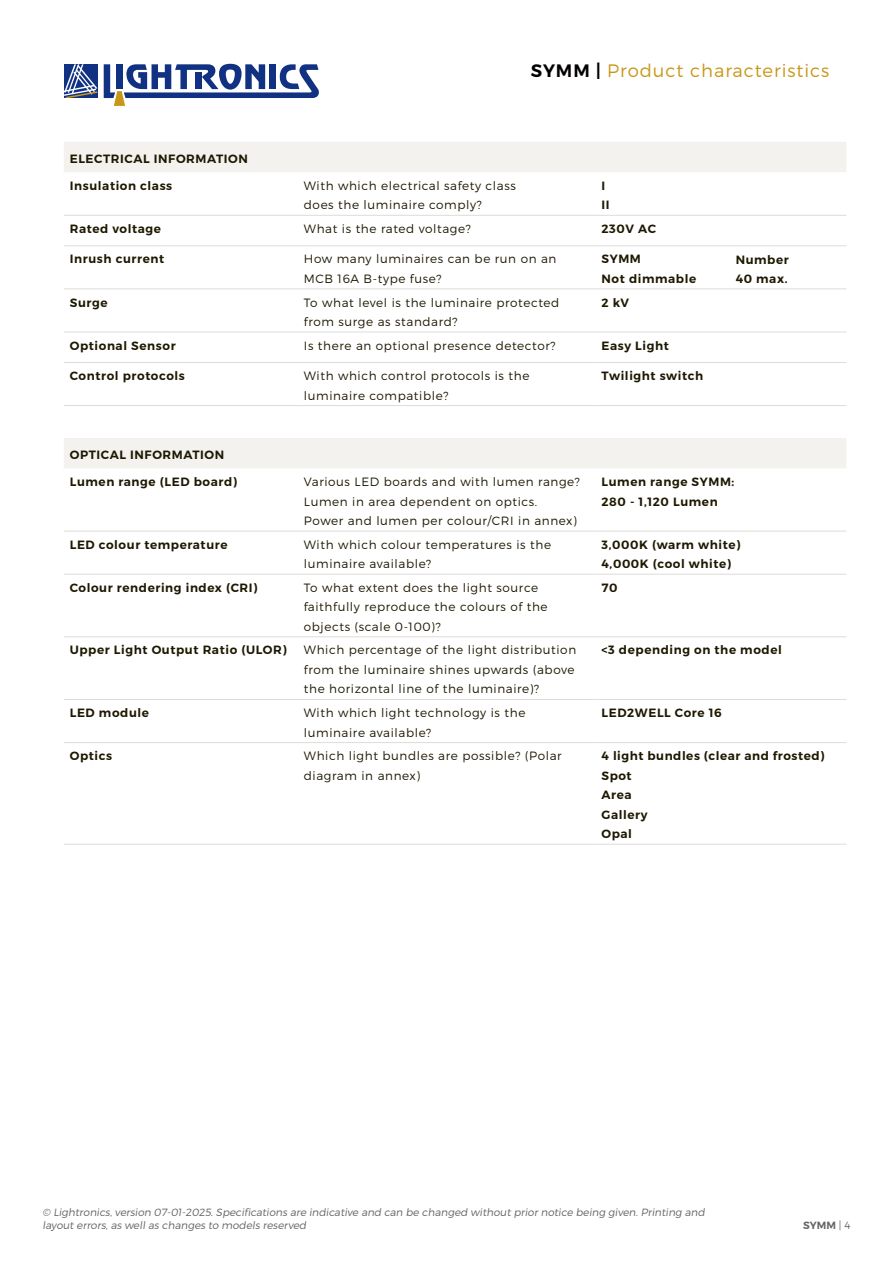
<style>
.page{position:relative;width:893px;height:1263px;background:#fff}
.page>*{position:absolute;margin:0;border:0;box-sizing:border-box;transform-origin:0 0}
.t1{font:18px "Trueno Lt";letter-spacing:.05em;color:#c89718}
.t2{font:12px/19.5px "Trueno Lt";letter-spacing:.05em;color:#1d1800}
.t3{font:12px/19.5px "Trueno S Bd";letter-spacing:.05em;color:#1d1800}
.t4{font:10.5px/12.6px "Trueno Lt It";color:#636363}
.t5{font:10.5px "Trueno S Bd";color:#636363}
.s1{font-family:"Trueno S Bd";color:#040000}
.s2{font-family:"Trueno Lt"}
</style>
<div class="page">
<svg style="left:64px;top:64px;width:33px;height:34px"></svg>
<svg style="left:104px;top:64px;width:215px;height:42px"></svg>
<div style="left:64px;top:142px;width:782px;height:30px;background:#f3f2ef"></div>
<hr style="left:64px;top:215px;width:234px;height:1px;background:#dddcdb">
<hr style="left:298px;top:215px;width:298px;height:1px;background:#dddcdb">
<hr style="left:596px;top:215px;width:250px;height:1px;background:#dddcdb">
<hr style="left:64px;top:245px;width:234px;height:1px;background:#dddcdb">
<hr style="left:298px;top:245px;width:298px;height:1px;background:#dddcdb">
<hr style="left:596px;top:245px;width:250px;height:1px;background:#dddcdb">
<hr style="left:64px;top:288px;width:234px;height:1px;background:#dddcdb">
<hr style="left:298px;top:288px;width:298px;height:1px;background:#dddcdb">
<hr style="left:596px;top:288px;width:250px;height:1px;background:#dddcdb">
<hr style="left:64px;top:332px;width:234px;height:1px;background:#dddcdb">
<hr style="left:298px;top:332px;width:298px;height:1px;background:#dddcdb">
<hr style="left:596px;top:332px;width:250px;height:1px;background:#dddcdb">
<hr style="left:64px;top:362px;width:234px;height:1px;background:#dddcdb">
<hr style="left:64px;top:405px;width:234px;height:1px;background:#dddcdb">
<hr style="left:298px;top:362px;width:298px;height:1px;background:#dddcdb">
<hr style="left:596px;top:362px;width:250px;height:1px;background:#dddcdb">
<hr style="left:298px;top:405px;width:298px;height:1px;background:#dddcdb">
<hr style="left:596px;top:405px;width:250px;height:1px;background:#dddcdb">
<div style="left:64px;top:438px;width:782px;height:30px;background:#f3f2ef"></div>
<hr style="left:64px;top:531px;width:234px;height:1px;background:#dddcdb">
<hr style="left:298px;top:531px;width:298px;height:1px;background:#dddcdb">
<hr style="left:596px;top:531px;width:250px;height:1px;background:#dddcdb">
<hr style="left:64px;top:574px;width:234px;height:1px;background:#dddcdb">
<hr style="left:298px;top:574px;width:298px;height:1px;background:#dddcdb">
<hr style="left:596px;top:574px;width:250px;height:1px;background:#dddcdb">
<hr style="left:64px;top:636px;width:234px;height:1px;background:#dddcdb">
<hr style="left:298px;top:636px;width:298px;height:1px;background:#dddcdb">
<hr style="left:596px;top:636px;width:250px;height:1px;background:#dddcdb">
<hr style="left:298px;top:699px;width:298px;height:1px;background:#dddcdb">
<hr style="left:596px;top:699px;width:250px;height:1px;background:#dddcdb">
<hr style="left:298px;top:742px;width:298px;height:1px;background:#dddcdb">
<hr style="left:596px;top:742px;width:250px;height:1px;background:#dddcdb">
<hr style="left:64px;top:699px;width:234px;height:1px;background:#dddcdb">
<hr style="left:64px;top:742px;width:234px;height:1px;background:#dddcdb">
<hr style="left:64px;top:844px;width:234px;height:1px;background:#dddcdb">
<hr style="left:298px;top:844px;width:298px;height:1px;background:#dddcdb">
<hr style="left:596px;top:844px;width:250px;height:1px;background:#dddcdb">
<h1 class="t1" style="left:531px;top:60px;width:300px"><span class="s1">SYMM |</span> Product characteristics</h1>
<p class="t3" style="left:70px;top:149px;width:180px">ELECTRICAL INFORMATION</p>
<p class="t3" style="left:70px;top:176px;width:104px">Insulation class</p>
<p class="t2" style="left:304px;top:176px;width:214px">With which electrical safety class does the luminaire comply?</p>
<p class="t3" style="left:602px;top:176px;width:10px">I<br>II</p>
<p class="t3" style="left:70px;top:219px;width:93px">Rated voltage</p>
<p class="t2" style="left:304px;top:219px;width:169px">What is the rated voltage?</p>
<p class="t3" style="left:602px;top:219px;width:56px">230V AC</p>
<p class="t3" style="left:70px;top:249px;width:96px">Inrush current</p>
<p class="t2" style="left:304px;top:249px;width:254px">How many luminaires can be run on an<br>MCB 16A B-type fuse?</p>
<p class="t3" style="left:602px;top:249px;width:96px">SYMM<br>Not dimmable</p>
<p class="t3" style="left:70px;top:293px;width:39px">Surge</p>
<p class="t2" style="left:304px;top:292px;width:257px">To what level is the luminaire protected from surge as standard?</p>
<p class="t3" style="left:602px;top:293px;width:29px">2 kV</p>
<p class="t3" style="left:70px;top:336px;width:107px">Optional Sensor</p>
<p class="t2" style="left:304px;top:335px;width:253px">Is there an optional presence detector?</p>
<p class="t3" style="left:602px;top:336px;width:69px">Easy Light</p>
<p class="t3" style="left:70px;top:366px;width:117px">Control protocols</p>
<p class="t2" style="left:304px;top:366px;width:227px">With which control protocols is the luminaire compatible?</p>
<p class="t3" style="left:602px;top:366px;width:103px">Twilight switch</p>
<p class="t3" style="left:736px;top:250px;width:55px">Number<br>40 max.</p>
<p class="t3" style="left:70px;top:445px;width:156px">OPTICAL INFORMATION</p>
<p class="t3" style="left:70px;top:472px;width:169px">Lumen range (LED board)</p>
<p class="t2" style="left:304px;top:472px;width:278px">Various LED boards and with lumen range?<br>Lumen in area dependent on optics.<br>Power and lumen per colour/CRI in annex)</p>
<p class="t3" style="left:602px;top:472px;width:134px">Lumen range SYMM:<br>280 - 1,120 Lumen</p>
<p class="t3" style="left:70px;top:535px;width:159px">LED colour temperature</p>
<p class="t2" style="left:304px;top:534px;width:249px">With which colour temperatures is the luminaire available?</p>
<p class="t3" style="left:602px;top:535px;width:140px">3,000K (warm white)<br>4,000K (cool white)</p>
<p class="t3" style="left:70px;top:578px;width:189px">Colour rendering index (CRI)</p>
<p class="t2" style="left:304px;top:578px;width:245px">To what extent does the light source faithfully reproduce the colours of the objects (scale 0-100)?</p>
<p class="t3" style="left:602px;top:578px;width:18px">70</p>
<p class="t3" style="left:70px;top:640px;width:218px">Upper Light Output Ratio (ULOR)</p>
<p class="t2" style="left:304px;top:640px;width:274px">Which percentage of the light distribution from the luminaire shines upwards (above the horizontal line of the luminaire)?</p>
<p class="t3" style="left:602px;top:640px;width:182px">&lt;3 depending on the model</p>
<p class="t3" style="left:70px;top:703px;width:81px">LED module</p>
<p class="t2" style="left:304px;top:703px;width:223px">With which light technology is the luminaire available?</p>
<p class="t3" style="left:602px;top:703px;width:122px">LED2WELL Core 16</p>
<p class="t3" style="left:70px;top:746px;width:44px">Optics</p>
<p class="t2" style="left:304px;top:746px;width:259px">Which light bundles are possible? (Polar diagram in annex)</p>
<p class="t3" style="left:602px;top:746px;width:224px">4 light bundles (clear and frosted)<br>Spot<br>Area<br>Gallery<br>Opal</p>
<p class="t4" style="left:43px;top:1206px;width:664px">© Lightronics, version 07-01-2025. Specifications are indicative and can be changed without prior notice being given. Printing and layout errors, as well as changes to models reserved</p>
<p class="t5" style="left:803px;top:1219px;width:49px">SYMM <span class="s2">| 4</span></p>
</div>
